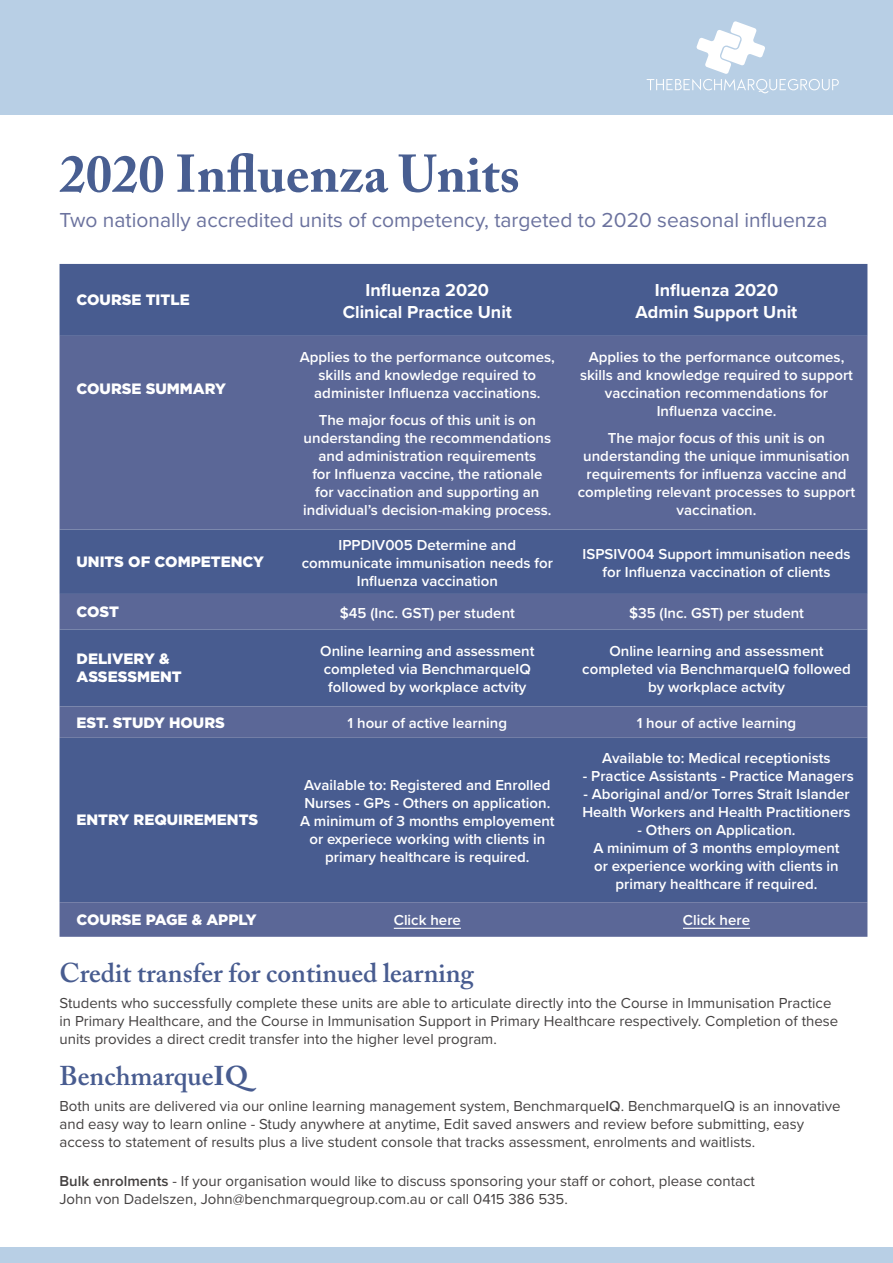
<style>
.page{position:relative;width:893px;height:1263px;background:#fff}
.page>*{position:absolute;margin:0;border:0;box-sizing:border-box;transform-origin:0 0}
.t1{font:700 52.5px "Adobe Caslon Pro";color:#485e91}
.Body_copy{font:600 27px "Adobe Caslon Pro";color:#485c90}
.t2{font:21px "Proxima Nova";color:#6b729e}
.Body_copy-2{font:700 18px/21.6px "Proxima Nova";color:#fff;text-align:center}
.Body_copy-3{font:600 15px/18px "Proxima Nova";color:#fff;text-align:center}
.Body_copy-4{font:15px/18px "Proxima Nova";color:#444141}
.Subhead_under_Main{font:900 15px/18px "Gotham";color:#fff}
.s1{font-weight:700}
.s2{font-weight:500}
.s3{font-weight:600}
</style>
<div class="page">
<div style="left:0;top:0;width:893px;height:115px;background:#b8cfe5"></div>
<div style="left:0;top:1247px;width:893px;height:16px;background:#b8cfe5"></div>
<div style="left:60px;top:264px;width:807px;height:638px;background:#485c90"></div>
<svg style="left:60px;top:336px;width:807px;height:402px;background:#546394"></svg>
<div style="left:60px;top:902px;width:807px;height:35px;background:#5b6797"></div>
<svg style="left:647px;top:21px;width:192px;height:73px"></svg>
<hr style="left:394px;top:928px;width:67px;height:1px;background:#fff">
<hr style="left:683px;top:928px;width:67px;height:1px;background:#fff">
<p class="t1" style="left:60px;top:143px;width:462px">2020 Influenza Units</p>
<p class="t2" style="left:60px;top:204px;width:769px">Two nationally accredited units of competency, targeted to 2020 seasonal influenza</p>
<p class="Subhead_under_Main" style="left:77px;top:291px;width:115px">COURSE TITLE</p>
<p class="Body_copy-2" style="left:343px;top:279px;width:171px">Influenza 2020<br>Clinical Practice Unit</p>
<p class="Body_copy-2" style="left:636px;top:279px;width:163px">Influenza 2020<br>Admin Support Unit</p>
<p class="Subhead_under_Main" style="left:77px;top:379px;width:151px">COURSE SUMMARY</p>
<p class="Subhead_under_Main" style="left:77px;top:552px;width:189px">UNITS OF COMPETENCY</p>
<p class="Body_copy-3" style="left:300px;top:348px;width:257px">Applies to the performance outcomes, skills and knowledge required to administer Influenza vaccinations.</p>
<p class="Body_copy-3" style="left:303px;top:410px;width:250px">The major focus of this unit is on understanding the recommendations and administration requirements<br>for Influenza vaccine, the rationale for vaccination and supporting an individual’s decision-making process.</p>
<p class="Body_copy-3" style="left:580px;top:348px;width:275px">Applies to the performance outcomes, skills and knowledge required to support vaccination recommendations for Influenza vaccine.</p>
<p class="Body_copy-3" style="left:578px;top:428px;width:279px">The major focus of this unit is on understanding the unique immunisation requirements for influenza vaccine and completing relevant processes to support vaccination.</p>
<p class="Body_copy-3" style="left:302px;top:535px;width:253px">IPPDIV005 Determine and communicate immunisation needs for<br>Influenza vaccination</p>
<p class="Body_copy-3" style="left:583px;top:544px;width:269px">ISPSIV004 Support immunisation needs for Influenza vaccination of clients</p>
<p class="Subhead_under_Main" style="left:77px;top:602px;width:44px">COST</p>
<p class="Body_copy-3" style="left:340px;top:603px;width:177px">$45 (Inc. GST) per student</p>
<p class="Body_copy-3" style="left:629px;top:603px;width:177px">$35 (Inc. GST) per student</p>
<p class="Subhead_under_Main" style="left:77px;top:650px;width:107px">DELIVERY &amp;<br>ASSESSMENT</p>
<p class="Body_copy-3" style="left:320px;top:641px;width:216px;text-align:left">Online learning and assessment completed via BenchmarqueIQ followed by workplace actvity</p>
<p class="Body_copy-3" style="left:582px;top:641px;width:270px">Online learning and assessment completed via BenchmarqueIQ followed by workplace actvity</p>
<p class="Subhead_under_Main" style="left:77px;top:713px;width:150px">EST. STUDY HOURS</p>
<p class="Body_copy-3" style="left:348px;top:714px;width:161px">1 hour of active learning</p>
<p class="Body_copy-3" style="left:637px;top:714px;width:161px">1 hour of active learning</p>
<p class="Subhead_under_Main" style="left:77px;top:811px;width:183px">ENTRY REQUIREMENTS</p>
<p class="Body_copy-3" style="left:300px;top:775px;width:256px">Available to: Registered and Enrolled Nurses - GPs - Others on application.<br>A minimum of 3 months employement or experiece working with clients in primary healthcare is required.</p>
<p class="Body_copy-3" style="left:602px;top:748px;width:230px">Available to: Medical receptionists</p>
<p class="Body_copy-3" style="left:583px;top:766px;width:272px">- Practice Assistants - Practice Managers</p>
<p class="Body_copy-3" style="left:582px;top:784px;width:270px;text-align:left">- Aboriginal and/or Torres Strait Islander<br>Health Workers and Health Practitioners</p>
<p class="Body_copy-3" style="left:593px;top:820px;width:248px">- Others on Application.<br>A minimum of 3 months employment or experience working with clients in primary healthcare if required.</p>
<p class="Subhead_under_Main" style="left:77px;top:910px;width:182px">COURSE PAGE &amp; APPLY</p>
<p class="Body_copy-3" style="left:394px;top:911px;width:69px">Click here</p>
<p class="Body_copy-3" style="left:683px;top:911px;width:69px">Click here</p>
<p class="Body_copy" style="left:60px;top:956px;width:416px">Credit transfer for continued learning</p>
<p class="Body_copy-4" style="left:60px;top:993px;width:780px">Students who successfully complete these units are able to articulate directly into the Course in Immunisation Practice in Primary Healthcare, and the Course in Immunisation Support in Primary Healthcare respectively. Completion of these units provides a direct credit transfer into the higher level program.</p>
<p class="Body_copy" style="left:60px;top:1060px;width:190px">Benchmarque<span class="s1">IQ</span></p>
<p class="Body_copy-4" style="left:60px;top:1097px;width:783px">Both units are delivered via our online learning management system, Benchmarque<span class="s2">IQ</span>. BenchmarqueIQ is an innovative and easy way to learn online - Study anywhere at anytime, Edit saved answers and review before submitting, easy access to statement of results plus a live student console that tracks assessment, enrolments and waitlists.</p>
<p class="Body_copy-4" style="left:60px;top:1171px;width:697px"><span class="s3">Bulk enrolments</span> - If your organisation would like to discuss sponsoring your staff or cohort, please contact<br>John von Dadelszen, John@benchmarquegroup.com.au or call 0415 386 535.</p>
</div>
